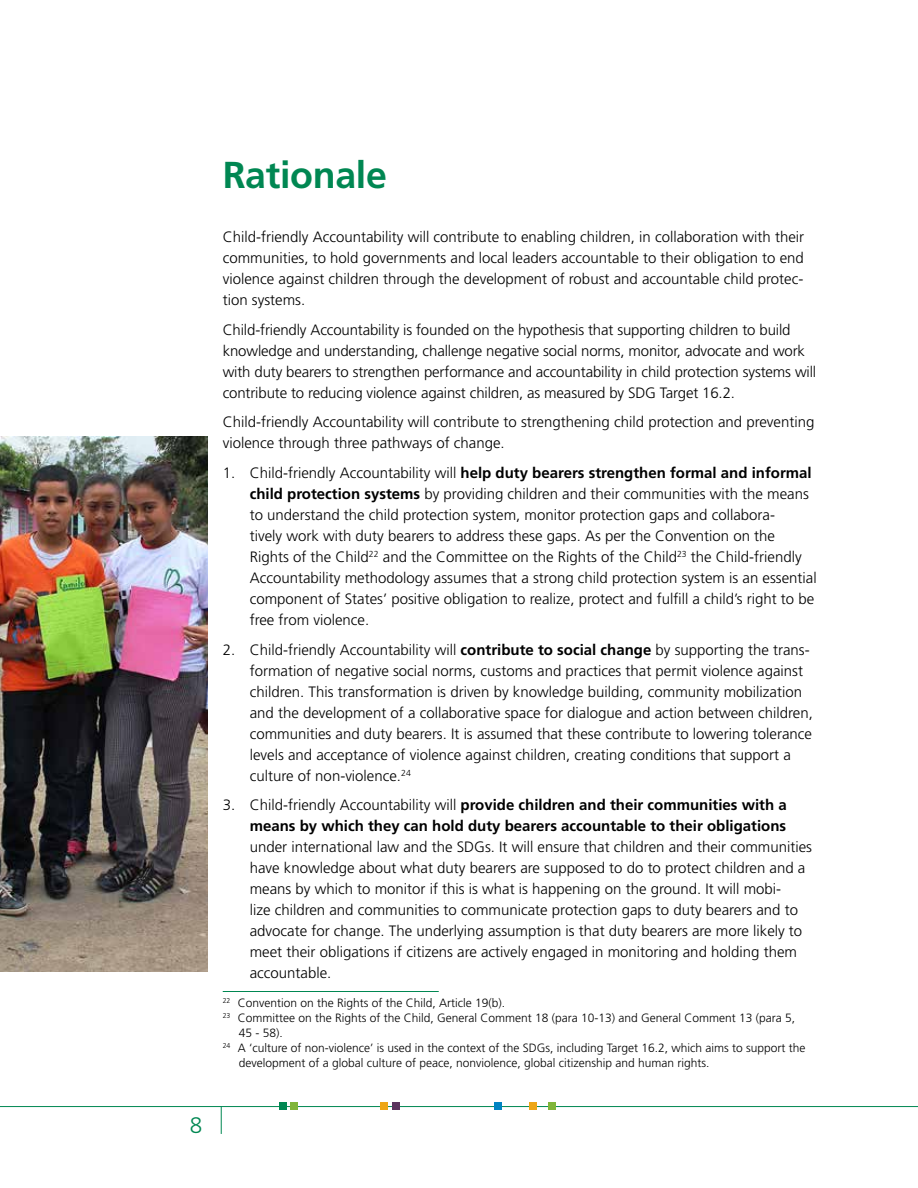
<style>
.page{position:relative;width:918px;height:1188px;background:#fff}
.page>*{position:absolute;margin:0;border:0;box-sizing:border-box;transform-origin:0 0}
.t1{font:700 37.5px "Frutiger LT Std";letter-spacing:-.01em;color:#008752}
.t2{font:300 22.5px "Frutiger LT Std";color:#008752}
.t3{font:300 15px/21px "Frutiger LT Std";color:#000}
.t4{font:700 15px/21px "Frutiger LT Std";color:#000;text-align:right}
.t5{font:300 12px "Frutiger LT Std";color:#000}
.s1{font-weight:700}
.s2{font-weight:300}
</style>
<div class="page">
<hr style="left:0;top:1106px;width:918px;height:1px;background:#008752">
<svg style="left:221px;top:1107px;width:1px;height:27px"></svg>
<div style="left:549px;top:1103px;width:7px;height:7px;background:#80b539"></div>
<div style="left:393px;top:1103px;width:7px;height:7px;background:#5b335d"></div>
<div style="left:530px;top:1103px;width:7px;height:7px;background:#eea616"></div>
<div style="left:495px;top:1103px;width:7px;height:7px;background:#0083c2"></div>
<div style="left:280px;top:1103px;width:7px;height:7px;background:#008752"></div>
<div style="left:291px;top:1103px;width:7px;height:7px;background:#80b539"></div>
<div style="left:381px;top:1103px;width:7px;height:7px;background:#eea616"></div>
<hr style="left:223px;top:991px;width:216px;height:1px;background:#008752">
<img style="left:0;top:436px;width:207px;height:536px">
<h2 class="t2" style="left:190px;top:1112px;width:14px">8</h2>
<h1 class="t1" style="left:223px;top:153px;width:166px">Rationale</h1>
<p class="t3" style="left:223px;top:226px;width:583px;text-align:justify">Child-friendly Accountability will contribute to enabling children, in collaboration with their communities, to hold governments and local leaders accountable to their obligation to end violence against children through the development of robust and accountable child protec&shy;tion systems.</p>
<p class="t3" style="left:223px;top:319px;width:595px">Child-friendly Accountability is founded on the hypothesis that supporting children to build knowledge and understanding, challenge negative social norms, monitor, advocate and work with duty bearers to strengthen performance and accountability in child protection systems will contribute to reducing violence against children, as measured by SDG Target 16.2.</p>
<p class="t3" style="left:223px;top:412px;width:593px">Child-friendly Accountability will contribute to strengthening child protection and preventing violence through three pathways of change.</p>
<p class="t3" style="left:250px;top:462px;width:569px;text-indent:-27px">1. Child-friendly Accountability will <span class="s1">help duty bearers strengthen formal and informal child protection systems</span> by providing children and their communities with the means to understand the child protection system, monitor protection gaps and collabora-<br>tively work with duty bearers to address these gaps. As per the Convention on the Rights of the Child<sup>22</sup> and the Committee on the Rights of the Child<sup>23</sup> the Child-friendly Accountability methodology assumes that a strong child protection system is an essential component of States’ positive obligation to realize, protect and fulfill a child’s right to be free from violence.</p>
<p class="t3" style="left:250px;top:639px;width:565px;text-indent:-27px">2. Child-friendly Accountability will <span class="s1">contribute to social change</span> by supporting the trans&shy;formation of negative social norms, customs and practices that permit violence against children. This transformation is driven by knowledge building, community mobilization and the development of a collaborative space for dialogue and action between children, communities and duty bearers. It is assumed that these contribute to lowering tolerance levels and acceptance of violence against children, creating conditions that support a culture of non-violence.<sup>24</sup></p>
<p class="t4" style="left:223px;top:795px;width:566px"><span class="s2">3. Child-friendly Accountability will</span> provide children and their communities with a means by which they can hold duty bearers accountable to their obligations</p>
<p class="t3" style="left:250px;top:837px;width:564px">under international law and the SDGs. It will ensure that children and their communities have knowledge about what duty bearers are supposed to do to protect children and a means by which to monitor if this is what is happening on the ground. It will mobi-<br>lize children and communities to communicate protection gaps to duty bearers and to advocate for change. The underlying assumption is that duty bearers are more likely to meet their obligations if citizens are actively engaged in monitoring and holding them accountable.</p>
<p class="t5" style="left:223px;top:996px;width:284px"><sup>22</sup> Convention on the Rights of the Child, Article 19(b).</p>
<p class="t5" style="left:223px;top:1011px;width:574px"><sup>23</sup> Committee on the Rights of the Child, General Comment 18 (para 10-13) and General Comment 13 (para 5,</p>
<p class="t5" style="left:239px;top:1026px;width:46px">45 - 58).</p>
<p class="t5" style="left:223px;top:1041px;width:584px"><sup>24</sup> A ‘culture of non-violence’ is used in the context of the SDGs, including Target 16.2, which aims to support the</p>
<p class="t5" style="left:239px;top:1056px;width:472px">development of a global culture of peace, nonviolence, global citizenship and human rights.</p>
</div>
